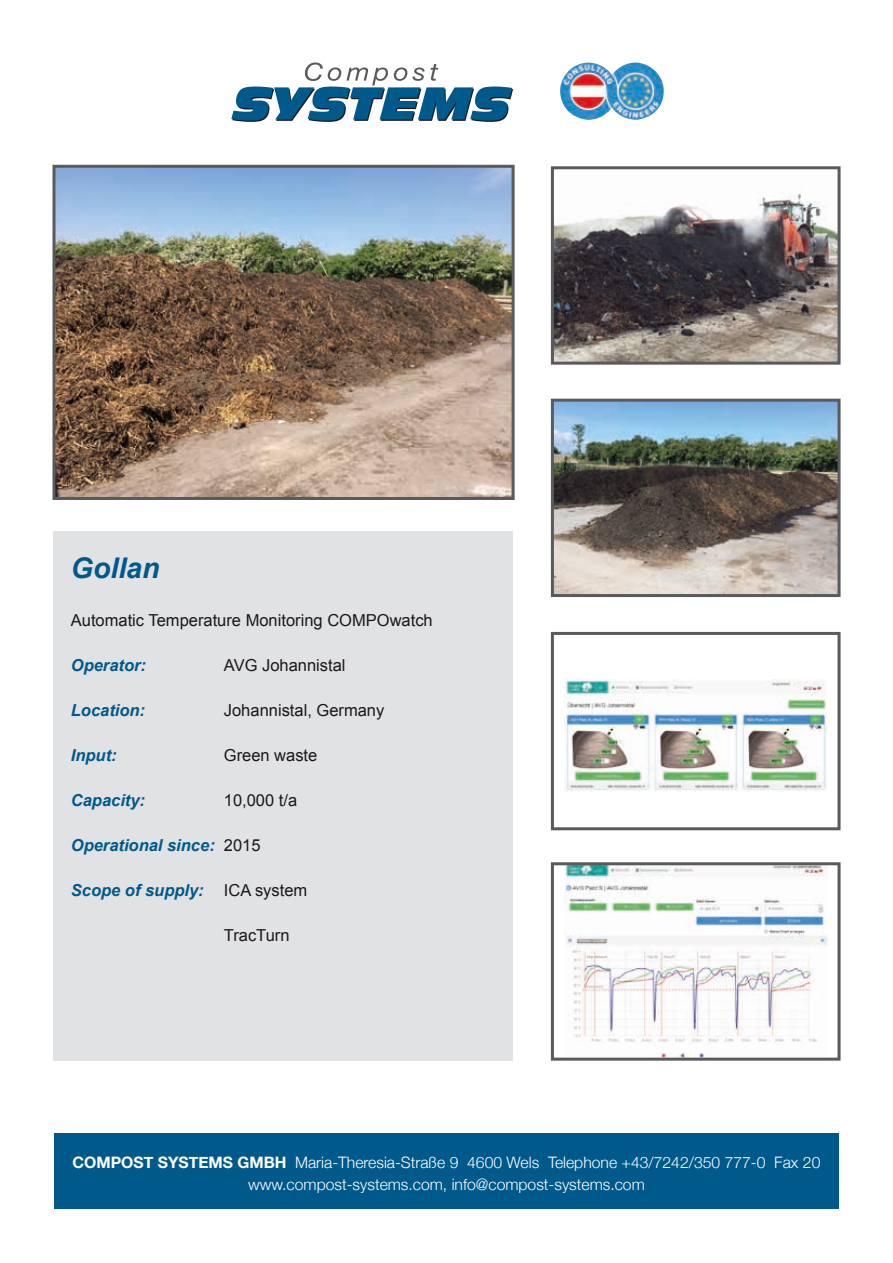
<style>
.page{position:relative;width:893px;height:1263px;background:#fff}
.page>*{position:absolute;margin:0;border:0;box-sizing:border-box;transform-origin:0 0}
.t1{font:italic 700 28.5px "Arial";color:#00598b}
.t2{font:16.5px "Arial";color:#1b181c}
.t3{font:italic 700 16.5px "Arial";color:#00598b}
.t4{font:300 15.75px/22.5px "Helvetica Neue";color:#fff;text-align:center}
.s1{font-weight:400;font-style:normal;color:#1b181c}
.s2{font-weight:700}
</style>
<div class="page">
<div style="left:53px;top:531px;width:459px;height:530px;background:#e1e2e3"></div>
<svg style="left:231px;top:63px;width:282px;height:59px"></svg>
<div style="left:54px;top:1133px;width:785px;height:76px;background:#00598b"></div>
<img style="left:560px;top:63px;width:104px;height:57px">
<img style="left:555px;top:193px;width:281px;height:168px">
<div style="left:551px;top:166px;width:289px;height:199px;border:3px solid #595a5b"></div>
<img style="left:555px;top:403px;width:281px;height:190px">
<div style="left:551px;top:399px;width:289px;height:198px;border:3px solid #595a5b"></div>
<img style="left:565px;top:680px;width:262px;height:111px">
<div style="left:551px;top:632px;width:289px;height:198px;border:3px solid #595a5b"></div>
<img style="left:565px;top:866px;width:263px;height:191px">
<div style="left:551px;top:862px;width:289px;height:199px;border:3px solid #595a5b"></div>
<img style="left:56px;top:169px;width:455px;height:327px">
<div style="left:52px;top:165px;width:463px;height:335px;border:3px solid #595a5b"></div>
<h1 class="t1" style="left:71px;top:549px;width:90px">Gollan</h1>
<p class="t2" style="left:71px;top:610px;width:363px">Automatic Temperature Monitoring COMPOwatch</p>
<p class="t3" style="left:71px;top:655px;width:77px">Operator:</p>
<p class="t2" style="left:224px;top:655px;width:123px">AVG Johannistal</p>
<p class="t3" style="left:71px;top:700px;width:76px">Location:</p>
<p class="t2" style="left:224px;top:700px;width:162px">Johannistal, Germany</p>
<p class="t3" style="left:71px;top:745px;width:47px">Input:</p>
<p class="t2" style="left:224px;top:745px;width:95px">Green waste</p>
<p class="t3" style="left:71px;top:790px;width:76px">Capacity:</p>
<p class="t2" style="left:224px;top:790px;width:75px">10,000 t/a</p>
<p class="t3" style="left:71px;top:835px;width:191px">Operational since: <span class="s1">2015</span></p>
<p class="t3" style="left:71px;top:880px;width:238px">Scope of supply: <span class="s1">ICA system</span></p>
<p class="t2" style="left:224px;top:925px;width:67px">TracTurn</p>
<p class="t4" style="left:73px;top:1150px;width:749px"><span class="s2">COMPOST SYSTEMS GMBH</span> Maria-Theresia-Straße 9 4600 Wels Telephone +43/7242/350 777-0 Fax 20 www.compost-systems.com, info@compost-systems.com</p>
</div>
